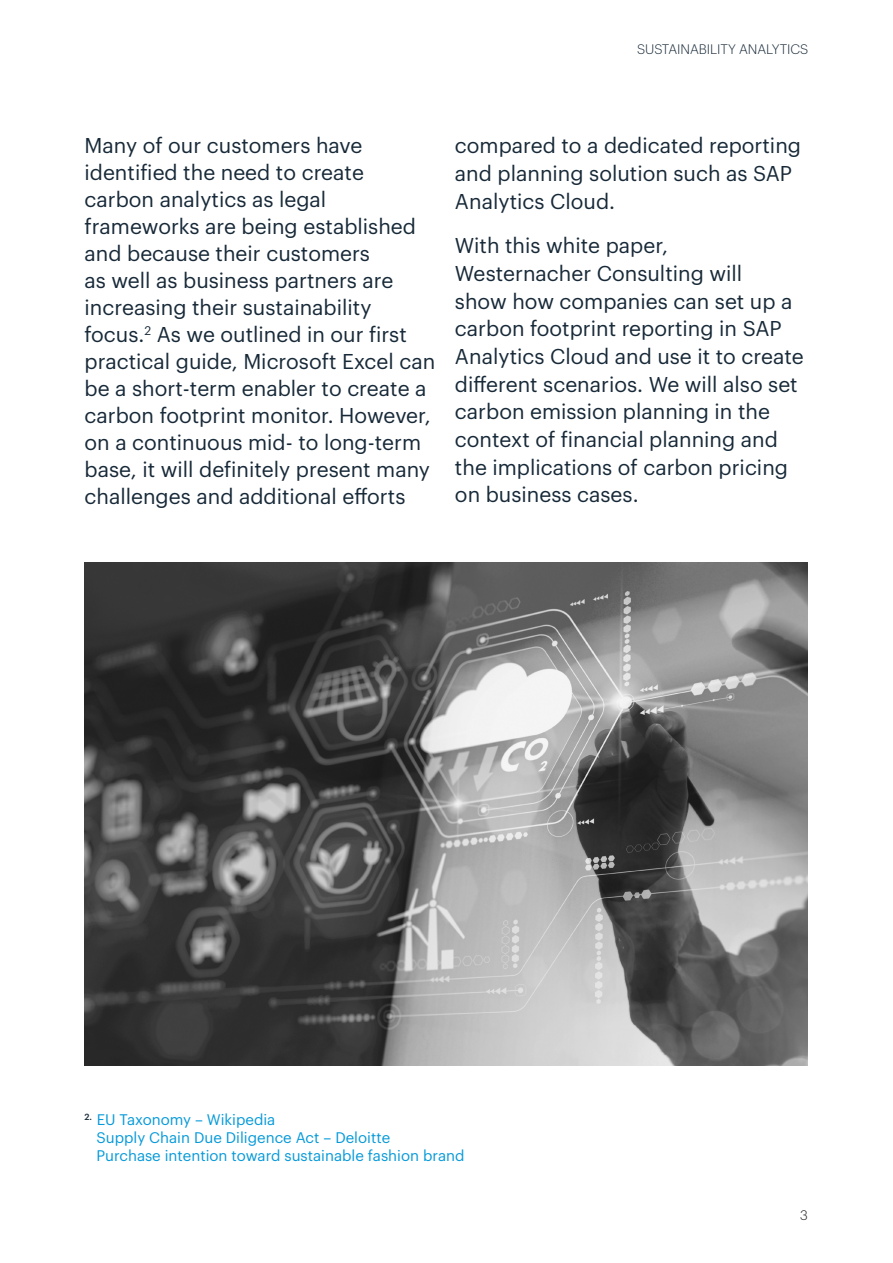
<style>
.page{position:relative;width:893px;height:1263px;background:#fff}
.page>*{position:absolute;margin:0;border:0;box-sizing:border-box;transform-origin:0 0}
.t1{font:21px/27px "Graphik";color:#172938}
.Frame_Text_2_columns{font:15px/18px "Graphik";color:#069ad9}
.t2{font:300 13.5px "Graphik";letter-spacing:-.005em;color:#172938}
.t3{font:300 13.5px "Graphik";color:#231f20}
</style>
<div class="page">
<img style="left:85px;top:562px;width:723px;height:503px">
<p class="t2" style="left:637px;top:39px;width:173px">SUSTAINABILITY ANALYTICS</p>
<p class="t1" style="left:85px;top:130px;width:352px">Many of our customers have identified the need to create carbon analytics as legal frameworks are being established and because their customers<br>as well as business partners are increasing their sustainability focus.<sup>2</sup> As we outlined in our first practical guide, Microsoft Excel can be a short-term enabler to create a carbon footprint monitor. However, on a continuous mid- to long-term base, it will definitely present many challenges and additional efforts</p>
<p class="t1" style="left:455px;top:130px;width:348px;line-height:27.6px">compared to a dedicated reporting and planning solution such as SAP<br>Analytics Cloud.</p>
<p class="t1" style="left:455px;top:230px;width:350px;line-height:27.6px">With this white paper,<br>Westernacher Consulting will<br>show how companies can set up a carbon footprint reporting in SAP<br>Analytics Cloud and use it to create different scenarios. We will also set carbon emission planning in the context of financial planning and the implications of carbon pricing on business cases.</p>
<p class="Frame_Text_2_columns" style="left:96px;top:1110px;width:370px;text-indent:-12px"><sup>2.</sup> EU Taxonomy – Wikipedia<br>Supply Chain Due Diligence Act – Deloitte<br>Purchase intention toward sustainable fashion brand</p>
<p class="t3" style="left:800px;top:1206px;width:9px">3</p>
</div>
